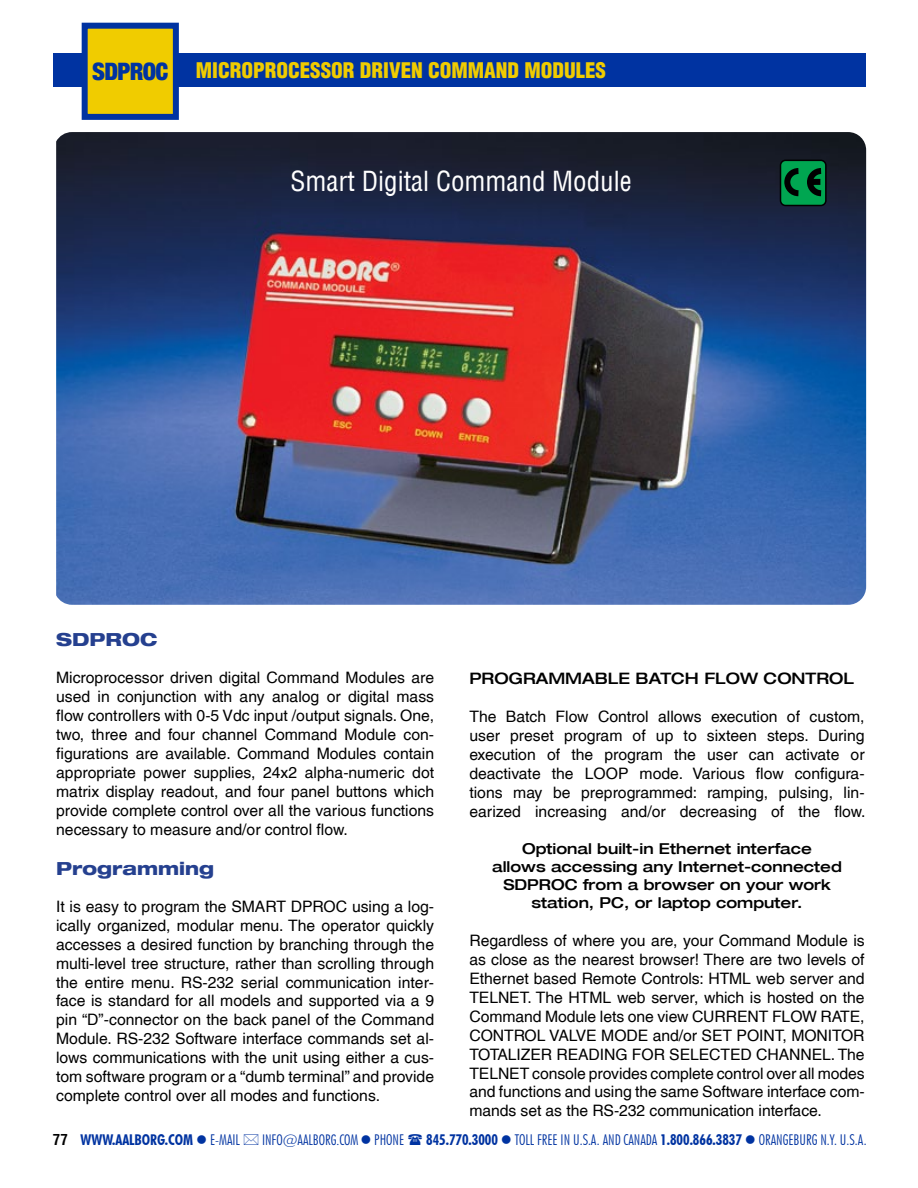
<style>
.page{position:relative;width:918px;height:1188px;background:#fff}
.page>*{position:absolute;margin:0;border:0;box-sizing:border-box;transform-origin:0 0}
.t1{font:condensed 27px "Helvetica";color:#fff}
.t2{font:900 condensed 21px "Helvetica";color:#f0cc00}
.t3{font:18px "Helvetica Neue Bold 2";color:#25408f}
.t4{font:15.75px/18.9px "Helvetica";color:#000;text-align:justify}
.t5{font:15.75px "Helvetica Neue Medium 2";color:#000}
.t6{font:15px/18.3px "Helvetica Neue Medium 2";color:#000;text-align:center}
.t7{font:300 condensed 14.85px "Futura BT";color:#0033a1}
.t8{font:700 condensed 14.85px "Futura BT";color:#0033a1}
.s1{font-family:"Helvetica Neue Black 3";font-weight:400;font-stretch:normal;font-size:24px;color:#0033a1}
.s2{font-family:"Helvetica";font-size:15px;color:#000}
.s3{font-weight:300}
.s4{font-weight:700}
</style>
<div class="page">
<img style="left:56px;top:132px;width:810px;height:473px">
<div style="left:781px;top:160px;width:45px;height:45px;background:#00a651;border-radius:5px"></div>
<div style="left:780px;top:160px;width:47px;height:46px;border:2px solid #000;border-radius:5px"></div>
<svg style="left:781px;top:165px;width:46px;height:34px"></svg>
<div style="left:53px;top:53px;width:813px;height:33px;background:#0033a1"></div>
<div style="left:85px;top:26px;width:91px;height:91px;background:#f0cc00"></div>
<div style="left:82px;top:23px;width:97px;height:97px;border:6px solid #0033a1"></div>
<h2 class="t2" style="left:92px;top:57px;width:515px"><span class="s1">SDPROC</span> MICROPROCESSOR DRIVEN COMMAND MODULES</h2>
<h1 class="t1" style="left:291px;top:169px;width:343px">Smart Digital Command Module</h1>
<p class="t3" style="left:56px;top:630px;width:103px">SDPROC</p>
<p class="t4" style="left:56px;top:670px;width:380px">Microprocessor driven digital Command Modules are used in conjunction with any analog or digital mass flow controllers with 0-5 Vdc input /output signals. One, two, three and four channel Command Module con&shy;figurations are available. Command Modules contain appropriate power supplies, 24x2 alpha-numeric dot matrix display readout, and four panel buttons which provide complete control over all the various functions necessary to measure and/or control flow.</p>
<p class="t3" style="left:56px;top:860px;width:159px">Programming</p>
<p class="t4" style="left:56px;top:898px;width:380px">It is easy to program the SMART DPROC using a log&shy;ically organized, modular menu. The operator quickly accesses a desired function by branching through the multi-level tree structure, rather than scrolling through the entire menu. RS-232 serial communication inter&shy;face is standard for all models and supported via a 9 pin “D”-connector on the back panel of the Command Module. RS-232 Software interface commands set al&shy;lows communications with the unit using either a cus&shy;tom software program or a “dumb terminal” and provide complete control over all modes and functions.</p>
<p class="t5" style="left:469px;top:671px;width:386px">PROGRAMMABLE BATCH FLOW CONTROL</p>
<p class="t4" style="left:469px;top:708px;width:398px">The Batch Flow Control allows execution of custom, user preset program of up to sixteen steps. During execution of the program the user can activate or deactivate the LOOP mode. Various flow configura&shy;tions may be preprogrammed: ramping, pulsing, lin&shy;earized increasing and/or decreasing of the flow.</p>
<p class="t6" style="left:492px;top:840px;width:351px">Optional built-in Ethernet interface<br>allows accessing any Internet-connected SDPROC from a browser on your work station, PC, or laptop computer.</p>
<p class="t4" style="left:469px;top:932px;width:397px">Regardless of where you are, your Command Module is as close as the nearest browser! There are two levels of Ethernet based Remote Controls: HTML web server and TELNET. The HTML web server, which is hosted on the Command Module lets one view CURRENT FLOW RATE, CONTROL VALVE MODE and/or SET POINT, MONITOR TOTALIZER READING FOR SELECTED CHANNEL. The TELNET console provides complete control over all modes and functions and using the same Software interface com&shy;mands set as the RS-232 communication interface.</p>
<p class="t8" style="left:53px;top:1131px;width:188px"><span class="s2">77</span> WWW.AALBORG.COM ● <span class="s3">E-MAIL</span></p>
<p class="t7" style="left:262px;top:1131px;width:144px">INFO@AALBORG.COM● PHONE</p>
<p class="t7" style="left:426px;top:1131px;width:442px"><span class="s4">845.770.3000</span> ● TOLL FREE IN U.S.A. AND CANADA <span class="s4">1.800.866.3837</span> ● ORANGEBURG N.Y. U.S.A.</p>
</div>
